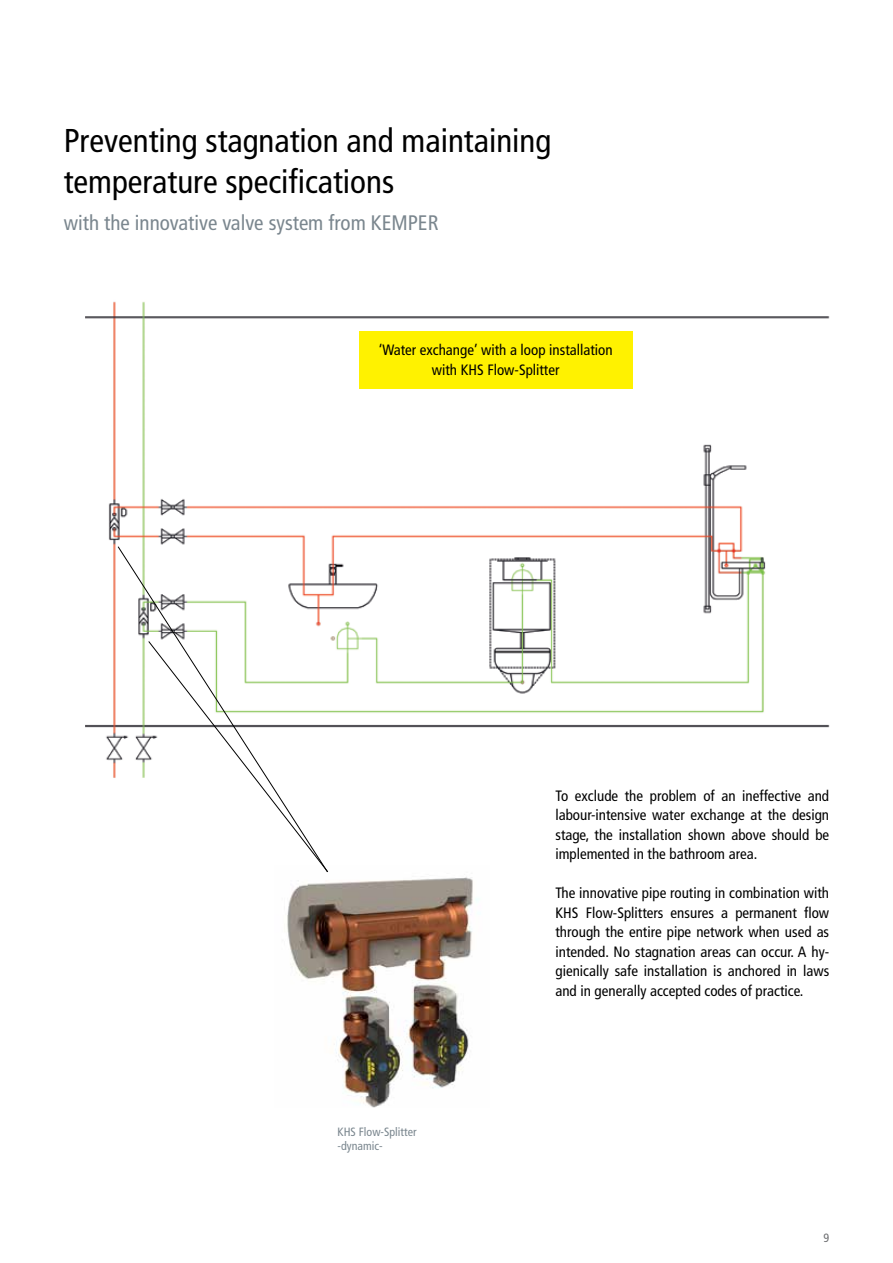
<style>
.page{position:relative;width:893px;height:1263px;background:#fff}
.page>*{position:absolute;margin:0;border:0;box-sizing:border-box;transform-origin:0 0}
.t1{font:condensed 33px/40.5px "Frutiger";color:#000}
.t2{font:condensed 21px "Frutiger";color:#7a868e}
.t3{font:condensed 15px/19.5px "Frutiger";color:#000;text-align:justify}
.t4{font:condensed 12px/14.4px "Frutiger";color:#7a868e}
.t5{font:condensed 12px "Frutiger";color:#6d6e71}
</style>
<div class="page">
<img style="left:287px;top:877px;width:192px;height:230px">
<img style="left:85px;top:301px;width:744px;height:477px">
<div style="left:359px;top:331px;width:273px;height:57px;background:#fff200"></div>
<svg style="left:117px;top:545px;width:212px;height:328px"></svg>
<h1 class="t1" style="left:64px;top:121px;width:489px">Preventing stagnation and maintaining temperature specifications</h1>
<h2 class="t2" style="left:64px;top:211px;width:376px">with the innovative valve system from KEMPER</h2>
<p class="t3" style="left:379px;top:340px;width:235px;text-align:center">‘Water exchange’ with a loop installation with KHS Flow-Splitter</p>
<p class="t4" style="left:338px;top:1124px;width:81px">KHS Flow-Splitter -dynamic-</p>
<p class="t3" style="left:555px;top:786px;width:275px">To exclude the problem of an ineffective and labour-intensive water exchange at the design stage, the installation shown above should be implemented in the bathroom area.</p>
<p class="t3" style="left:555px;top:883px;width:275px">The innovative pipe routing in combination with KHS Flow-Splitters ensures a permanent flow through the entire pipe network when used as intended. No stagnation areas can occur. A hy&shy;gienically safe installation is anchored in laws and in generally accepted codes of practice.</p>
<p class="t5" style="left:823px;top:1230px;width:7px">9</p>
</div>
